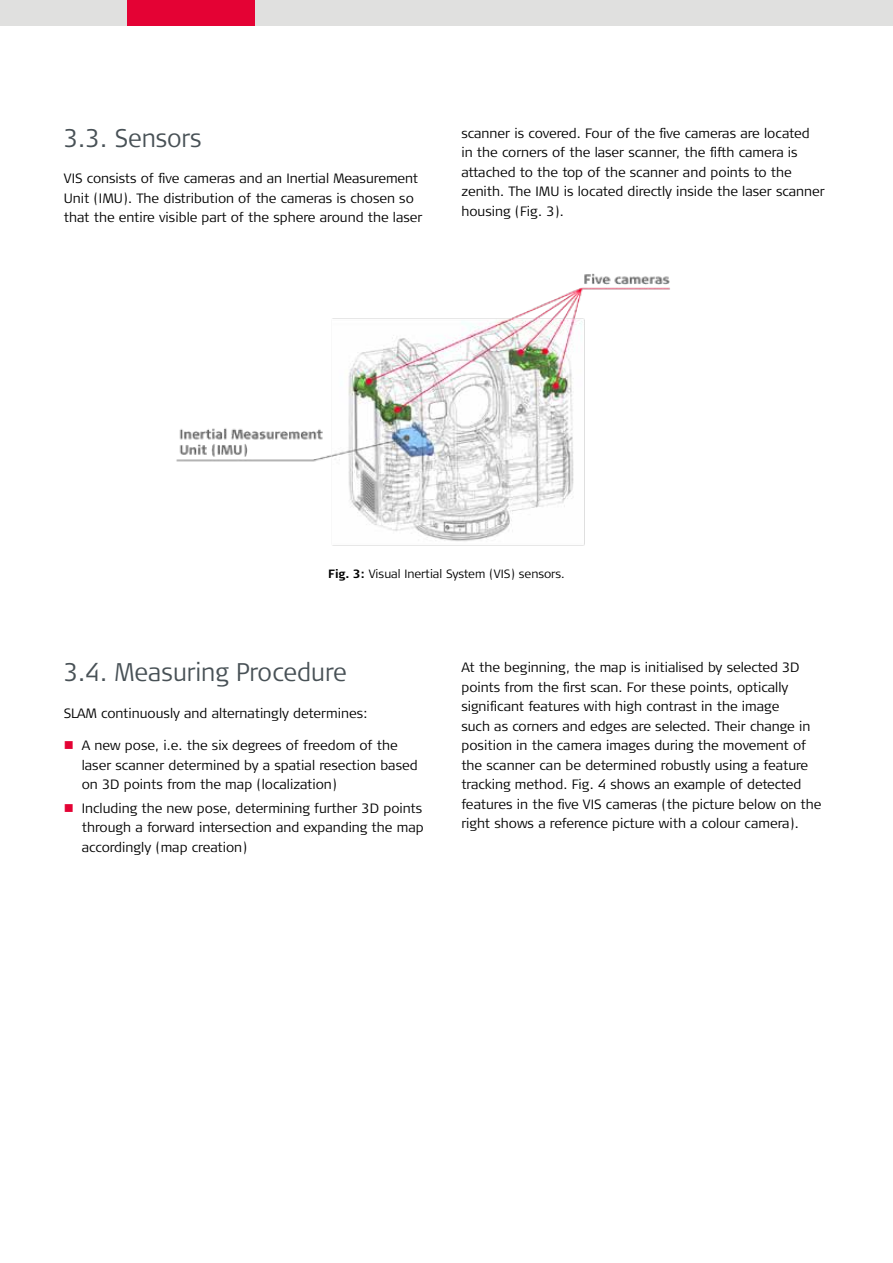
<style>
.page{position:relative;width:893px;height:1263px;background:#fff}
.page>*{position:absolute;margin:0;border:0;box-sizing:border-box;transform-origin:0 0}
.t1{font:300 25.5px "Signa Column";color:#485156;scale:.94 1}
.t2{font:300 13.5px/19.5px "Signa Column";color:#000}
.t3{font:300 12px "Signa Column";color:#000}
.s1{font-weight:700}
</style>
<div class="page">
<div style="left:0;top:0;width:893px;height:26px;background:#e0e0df"></div>
<div style="left:128px;top:0;width:127px;height:26px;background:#e40234"></div>
<img style="left:176px;top:273px;width:494px;height:273px">
<h1 class="t1" style="left:64px;top:122px;width:148px">3.3. Sensors</h1>
<p class="t2" style="left:64px;top:169px;width:360px">VIS consists of five cameras and an Inertial Measurement<br>Unit (IMU). The distribution of the cameras is chosen so that the entire visible part of the sphere around the laser</p>
<p class="t2" style="left:461px;top:123px;width:365px">scanner is covered. Four of the five cameras are located<br>in the corners of the laser scanner, the fifth camera is attached to the top of the scanner and points to the zenith. The IMU is located directly inside the laser scanner housing (Fig. 3).</p>
<p class="t3" style="left:328px;top:566px;width:238px"><span class="s1">Fig. 3:</span> Visual Inertial System (VIS) sensors.</p>
<h1 class="t1" style="left:64px;top:656px;width:302px">3.4. Measuring Procedure</h1>
<p class="t2" style="left:64px;top:704px;width:305px">SLAM continuously and alternatingly determines:</p>
<p class="t2" style="left:82px;top:736px;width:337px">A new pose, i.e. the six degrees of freedom of the laser scanner determined by a spatial resection based on 3D points from the map (localization)</p>
<p class="t2" style="left:82px;top:799px;width:343px;text-align:justify">Including the new pose, determining further 3D points through a forward intersection and expanding the map accordingly (map creation)</p>
<p class="t2" style="left:461px;top:658px;width:362px">At the beginning, the map is initialised by selected 3D points from the first scan. For these points, optically significant features with high contrast in the image<br>such as corners and edges are selected. Their change in position in the camera images during the movement of the scanner can be determined robustly using a feature tracking method. Fig. 4 shows an example of detected features in the five VIS cameras (the picture below on the right shows a reference picture with a colour camera).</p>
</div>
